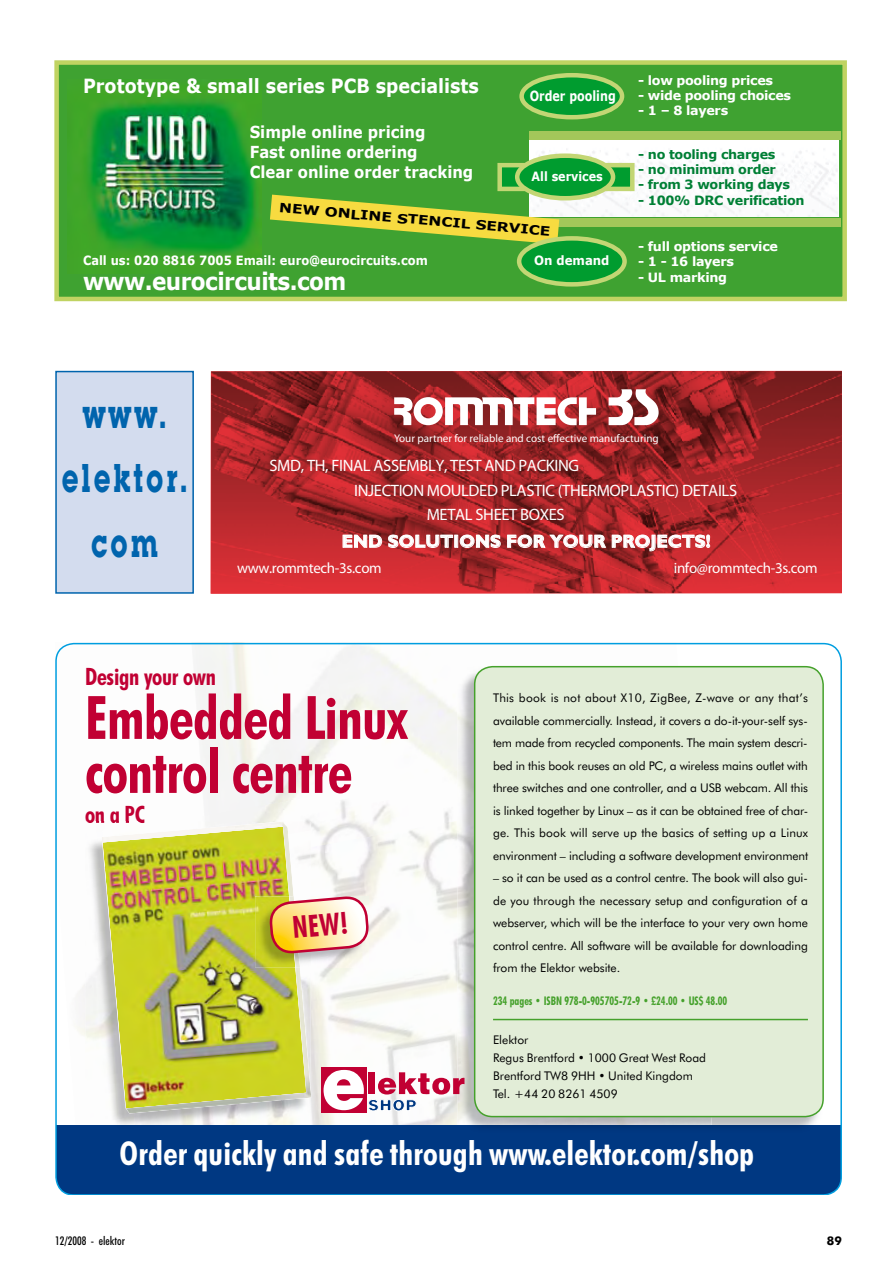
<style>
.page{position:relative;width:893px;height:1263px;background:#fff}
.page>*{position:absolute;margin:0;border:0;box-sizing:border-box;transform-origin:0 0}
.t1{font:700 condensed 60px/54px "Futura BT";letter-spacing:-.01em;color:#c10033;scale:.95 1}
.t2{font:700 42px/64.5px "Lubalin Graph Itc T";letter-spacing:.1em;color:#0064ad;text-align:center;scale:.7 1}
.t3{font:700 condensed 33px "Futura BT";letter-spacing:.005em;color:#fff}
.t4{font:700 condensed 30.6px "Futura BT";color:#c10033;scale:.9 1}
.t5{font:700 24px "Verdana";letter-spacing:-.025em;color:#fff;scale:.9 1}
.t6{font:700 condensed 24px "Futura BT";letter-spacing:-.01em;color:#c10033;scale:.95 1}
.t7{font:700 19.5px "Verdana";color:#fff;scale:.9 1}
.t8{font:700 19.5px "Axcel Cyr";letter-spacing:.01em;color:#fff}
.t9{font:700 16.5px "DIN";letter-spacing:-.02em;color:#fff}
.t10{font:700 16.5px/19.8px "Verdana";color:#fff;scale:.9 1}
.t11{font:700 15px "DIN";letter-spacing:-.02em;color:#fff}
.t12{font:700 14.1px "Verdana";color:#fff;scale:.8 1}
.t13{font:700 12.75px "Verdana";letter-spacing:-.025em;color:#fff}
.t14{font:700 12.75px "Verdana";letter-spacing:-.025em;color:#007f35}
.t15{font:700 12.75px "Verdana";color:#fff;scale:.9 1}
.t16{font:700 12.75px "Verdana";color:#000;scale:1.2 1}
.t17{font:700 12.75px "Verdana";color:#fff;scale:.87 1}
.t18{font:700 12.75px "Verdana";color:#fff;scale:.92 1}
.t19{font:12px/22.5px "Futura BT";letter-spacing:-.005em;color:#000;text-align:justify}
.t20{font:700 condensed 12px "Futura BT";color:#45a12b;scale:.9 1}
.t21{font:500 condensed 12px "Futura BT";color:#000}
.t22{font:700 12px "Futura BT";color:#000}
.t23{font:11.1px "Myriad Pro";color:#fff}
</style>
<div class="page">
<div style="left:57px;top:63px;width:788px;height:236px;background:#3fa231"></div>
<div style="left:54px;top:60px;width:793px;height:241px;border:4px solid #c0d362"></div>
<div style="left:529px;top:131px;width:311px;height:9px;background:#a3c75a"></div>
<div style="left:529px;top:218px;width:311px;height:9px;background:#a3c75a"></div>
<img style="left:529px;top:141px;width:310px;height:76px">
<div style="left:500px;top:165px;width:132px;height:24px;background:#009c2f"></div>
<div style="left:497px;top:163px;width:138px;height:28px;border:4px solid #c3d674"></div>
<div style="left:517px;top:156px;width:96px;height:42px;background:#009c2f;border-radius:50%"></div>
<div style="left:515px;top:153px;width:100px;height:47px;border:4px solid #c3d674;border-radius:50%"></div>
<svg style="left:270px;top:195px;width:289px;height:49px"></svg>
<div style="left:519px;top:238px;width:106px;height:46px;background:#009c2f;border-radius:50%"></div>
<div style="left:517px;top:236px;width:110px;height:51px;border:4px solid #c3d674;border-radius:50%"></div>
<div style="left:522px;top:75px;width:100px;height:42px;background:#009c2f;border-radius:50%"></div>
<div style="left:519px;top:73px;width:105px;height:46px;border:4px solid #c3d674;border-radius:50%"></div>
<img style="left:68px;top:86px;width:194px;height:183px">
<img style="left:55px;top:642px;width:409px;height:125px">
<img style="left:204px;top:767px;width:253px;height:54px">
<img style="left:290px;top:820px;width:167px;height:305px">
<img style="left:86px;top:821px;width:16px;height:1px">
<div style="left:56px;top:1125px;width:785px;height:70px;background:#003882"></div>
<img style="left:457px;top:666px;width:255px;height:459px">
<div style="left:475px;top:667px;width:348px;height:449px;background:#e2edd7;border-radius:18px"></div>
<div style="left:474px;top:666px;width:350px;height:451px;border:2px solid #45a12b;border-radius:18px"></div>
<hr style="left:493px;top:1019px;width:315px;height:1px;background:#45a12b">
<div style="left:321px;top:1067px;width:45px;height:45px;background:#c10033"></div>
<svg style="left:324px;top:1070px;width:140px;height:41px"></svg>
<img style="left:85px;top:822px;width:17px;height:43px">
<img style="left:85px;top:865px;width:48px;height:260px">
<img style="left:284px;top:1113px;width:27px;height:12px">
<img style="left:133px;top:1113px;width:151px;height:12px">
<img style="left:102px;top:821px;width:209px;height:292px">
<img style="left:103px;top:826px;width:203px;height:282px">
<img style="left:255px;top:896px;width:14px;height:72px">
<svg style="left:269px;top:858px;width:100px;height:134px"></svg>
<div style="left:56px;top:372px;width:137px;height:221px;background:#d3dcee"></div>
<div style="left:55px;top:371px;width:139px;height:223px;border:2px solid #0064ad"></div>
<img style="left:211px;top:371px;width:631px;height:223px">
<svg style="left:343px;top:535px;width:367px;height:16px;background:#bf5f61"></svg>
<svg style="left:609px;top:389px;width:50px;height:36px"></svg>
<svg style="left:394px;top:397px;width:202px;height:28px"></svg>
<h3 class="t7" style="left:83px;top:73px;width:441px">Prototype &amp; small series PCB specialists</h3>
<p class="t12" style="left:530px;top:87px;width:109px">Order pooling</p>
<h3 class="t10" style="left:250px;top:122px;width:250px">Simple online pricing<br>Fast online ordering<br>Clear online order tracking</h3>
<p class="t17" style="left:532px;top:168px;width:83px">All services</p>
<p class="t16" style="left:280px;top:199px;width:228px;rotate:5deg">NEW ONLINE STENCIL SERVICE</p>
<p class="t15" style="left:83px;top:252px;width:385px">Call us: 020 8816 7005 Email: euro@eurocircuits.com</p>
<h3 class="t5" style="left:83px;top:266px;width:294px">www.eurocircuits.com</h3>
<p class="t18" style="left:534px;top:252px;width:83px">On demand</p>
<p class="t13" style="left:638px;top:72px;width:137px">- low pooling prices</p>
<p class="t13" style="left:638px;top:87px;width:155px">- wide pooling choices</p>
<p class="t13" style="left:638px;top:103px;width:92px">- 1 – 8 layers</p>
<p class="t14" style="left:638px;top:146px;width:139px">- no tooling charges</p>
<p class="t14" style="left:638px;top:161px;width:139px">- no minimum order</p>
<p class="t14" style="left:638px;top:177px;width:153px">- from 3 working days</p>
<p class="t14" style="left:638px;top:192px;width:168px">- 100% DRC verification</p>
<p class="t13" style="left:638px;top:238px;width:141px">- full options service</p>
<p class="t13" style="left:638px;top:253px;width:97px">- 1 - 16 layers</p>
<p class="t13" style="left:638px;top:269px;width:91px">- UL marking</p>
<h2 class="t2" style="left:62px;top:381px;width:181px">www. elektor. com</h2>
<p class="t23" style="left:394px;top:431px;width:266px">Your partner for reliable and cost effective manufacturing</p>
<h3 class="t9" style="left:270px;top:456px;width:311px">SMD, TH, FINAL ASSEMBLY, TEST AND PACKING</h3>
<h3 class="t9" style="left:354px;top:480px;width:384px">INJECTION MOULDED PLASTIC (THERMOPLASTIC) DETAILS</h3>
<h3 class="t9" style="left:427px;top:505px;width:139px">METAL SHEET BOXES</h3>
<h3 class="t8" style="left:342px;top:531px;width:370px">END SOLUTIONS FOR YOUR PROJECTS!</h3>
<p class="t11" style="left:237px;top:559px;width:146px">www.rommtech-3s.com</p>
<p class="t11" style="left:674px;top:559px;width:145px">info@rommtech-3s.com</p>
<h3 class="t6" style="left:85px;top:662px;width:139px">Design your own</h3>
<h1 class="t1" style="left:85px;top:690px;width:341px">Embedded Linux control centre</h1>
<h3 class="t6" style="left:85px;top:800px;width:65px">on a PC</h3>
<h3 class="t4" style="left:291px;top:909px;width:63px;rotate:-5deg">NEW!</h3>
<p class="t19" style="left:493px;top:687px;width:317px">This book is not about X10, ZigBee, Z-wave or any that’s available commercially. Instead, it covers a do-it-your-self sys&shy;tem made from recycled components. The main system descri&shy;bed in this book reuses an old PC, a wireless mains outlet with three switches and one controller, and a USB webcam. All this is linked together by Linux – as it can be obtained free of char&shy;ge. This book will serve up the basics of setting up a Linux environment – including a software development environment</p>
<p class="t19" style="left:493px;top:867px;width:316px">– so it can be used as a control centre. The book will also gui&shy;de you through the necessary setup and configuration of a webserver, which will be the interface to your very own home control centre. All software will be available for downloading from the Elektor website.</p>
<p class="t20" style="left:493px;top:994px;width:262px">234 pages • ISBN 978-0-905705-72-9 • £24.00 • US$ 48.00</p>
<p class="t19" style="left:493px;top:1031px;width:215px;line-height:18px;text-align:left">Elektor<br>Regus Brentford • 1000 Great West Road<br>Brentford TW8 9HH • United Kingdom<br>Tel. +44 20 8261 4509</p>
<h3 class="t3" style="left:120px;top:1133px;width:636px">Order quickly and safe through www.elektor.com/shop</h3>
<p class="t21" style="left:55px;top:1233px;width:71px">12/2008 - elektor</p>
<p class="t22" style="left:827px;top:1233px;width:16px">89</p>
</div>
